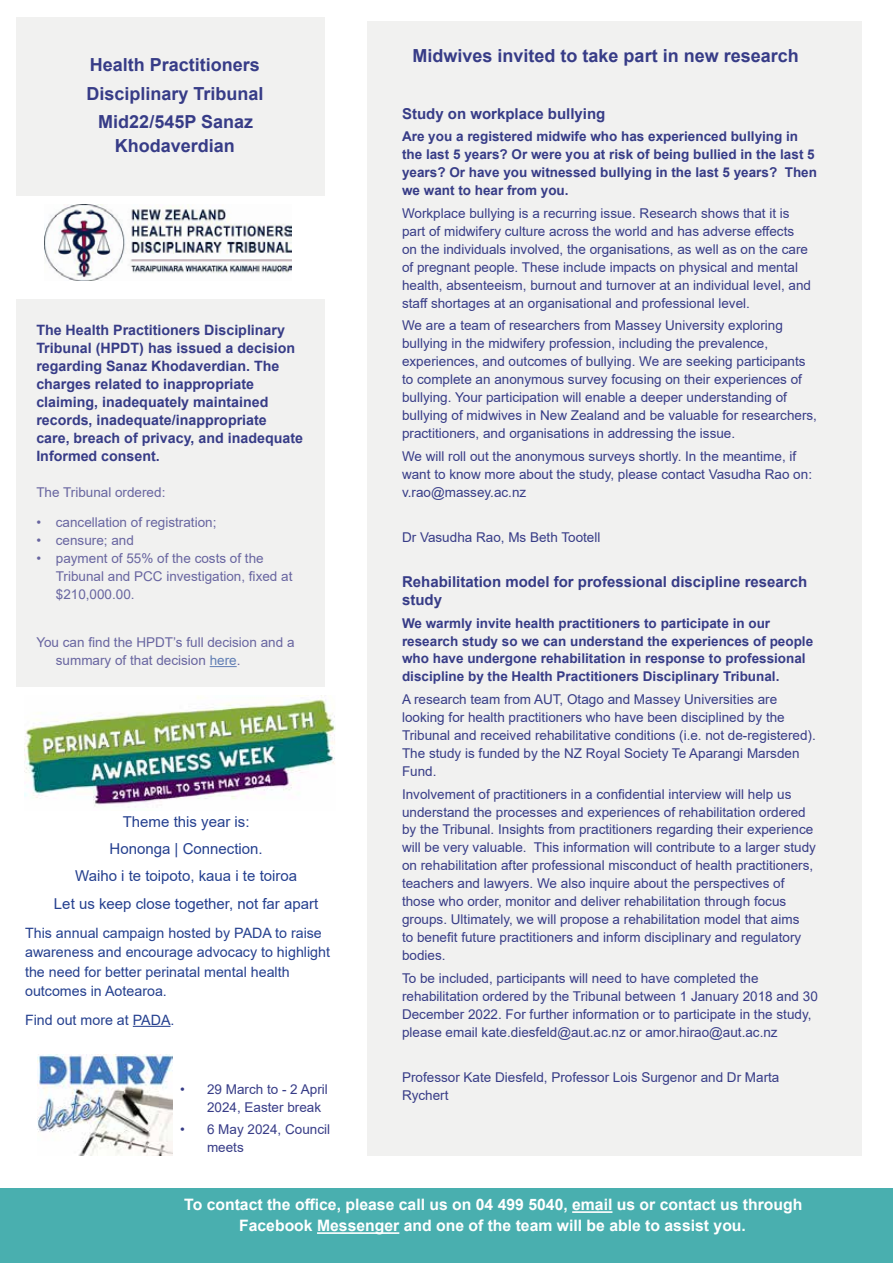
<style>
.page{position:relative;width:893px;height:1263px;background:#fff}
.page>*{position:absolute;margin:0;border:0;box-sizing:border-box;transform-origin:0 0}
.t1{font:700 18px/28.5px "Arial";color:#373c87;text-align:center}
.t2{font:700 15.75px/21px "Arial";color:#fff;text-align:center}
.t3{font:15px/27px "Arial";color:#25408f;text-align:center}
.t4{font:700 15px/18px "Arial";color:#373c87}
.t5{font:700 14.25px/18px "Arial";color:#373c87}
.t6{font:14.25px/19.5px "Arial";color:#25408f}
.t7{font:13.5px/18px "Arial";color:#373c87}
.t8{font:700 13.5px/18px "Arial";color:#373c87}
.t9{font:13.5px/18px "Arial";color:#6865a0}
.s1{color:#607eb4}
</style>
<div class="page">
<div style="left:368px;top:21px;width:494px;height:1135px;background:#f1f1f0"></div>
<img style="left:38px;top:1054px;width:135px;height:101px">
<div style="left:0;top:1188px;width:893px;height:75px;background:#49afaf"></div>
<hr style="left:572px;top:1211px;width:40px;height:2px;background:#fff">
<hr style="left:317px;top:1232px;width:82px;height:2px;background:#fff">
<div style="left:16px;top:17px;width:308px;height:669px;background:#f1f1f0"></div>
<svg style="left:210px;top:666px;width:27px;height:1px"></svg>
<div style="left:0;top:196px;width:360px;height:102px;background:#fff"></div>
<img style="left:44px;top:204px;width:247px;height:77px">
<img style="left:24px;top:697px;width:311px;height:111px">
<hr style="left:133px;top:1026px;width:38px;height:1px;background:#25408f">
<h1 class="t1" style="left:86px;top:51px;width:179px">Health Practitioners<br>Disciplinary Tribunal<br>Mid22/545P Sanaz</h1>
<h1 class="t1" style="left:115px;top:132px;width:122px">Khodaverdian</h1>
<p class="t5" style="left:36px;top:321px;width:268px">The Health Practitioners Disciplinary Tribunal (HPDT) has issued a decision regarding Sanaz Khodaverdian. The charges related to inappropriate claiming, inadequately maintained records, inadequate/inappropriate care, breach of privacy, and inadequate Informed consent.</p>
<p class="t9" style="left:36px;top:483px;width:131px">The Tribunal ordered:</p>
<p class="t9" style="left:36px;top:513px;width:182px">• cancellation of registration;</p>
<p class="t9" style="left:36px;top:531px;width:99px">• censure; and</p>
<p class="t9" style="left:56px;top:549px;width:238px;text-indent:-19px">• payment of 55% of the costs of the<br>Tribunal and PCC investigation, fixed at $210,000.00.</p>
<p class="t9" style="left:56px;top:633px;width:240px;text-indent:-19px">You can find the HPDT’s full decision and a summary of that decision <span class="s1">here</span>.</p>
<p class="t3" style="left:75px;top:808px;width:224px">Theme this year is:<br>Hononga | Connection.<br>Waiho i te toipoto, kaua i te toiroa</p>
<p class="t3" style="left:54px;top:890px;width:266px">Let us keep close together, not far apart</p>
<p class="t6" style="left:25px;top:923px;width:306px">This annual campaign hosted by PADA to raise awareness and encourage advocacy to highlight the need for better perinatal mental health outcomes in Aotearoa.</p>
<p class="t6" style="left:25px;top:1010px;width:151px">Find out more at PADA.</p>
<p class="t7" style="left:207px;top:1080px;width:122px;text-indent:-27px">• 29 March to - 2 April<br>2024, Easter break</p>
<p class="t7" style="left:207px;top:1120px;width:125px;text-indent:-27px">• 6 May 2024, Council meets</p>
<h1 class="t1" style="left:413px;top:41px;width:388px">Midwives invited to take part in new research</h1>
<p class="t4" style="left:402px;top:105px;width:205px">Study on workplace bullying</p>
<p class="t8" style="left:402px;top:128px;width:416px">Are you a registered midwife who has experienced bullying in the last 5 years? Or were you at risk of being bullied in the last 5 years? Or have you witnessed bullying in the last 5 years? Then we want to hear from you.</p>
<p class="t7" style="left:402px;top:204px;width:410px">Workplace bullying is a recurring issue. Research shows that it is part of midwifery culture across the world and has adverse effects on the individuals involved, the organisations, as well as on the care of pregnant people. These include impacts on physical and mental health, absenteeism, burnout and turnover at an individual level, and staff shortages at an organisational and professional level.</p>
<p class="t7" style="left:402px;top:317px;width:416px">We are a team of researchers from Massey University exploring bullying in the midwifery profession, including the prevalence, experiences, and outcomes of bullying. We are seeking participants to complete an anonymous survey focusing on their experiences of bullying. Your participation will enable a deeper understanding of bullying of midwives in New Zealand and be valuable for researchers, practitioners, and organisations in addressing the issue.</p>
<p class="t7" style="left:402px;top:447px;width:411px">We will roll out the anonymous surveys shortly. In the meantime, if want to know more about the study, please contact Vasudha Rao on: v.rao@massey.ac.nz</p>
<p class="t7" style="left:402px;top:528px;width:200px">Dr Vasudha Rao, Ms Beth Tootell</p>
<p class="t4" style="left:402px;top:573px;width:407px">Rehabilitation model for professional discipline research study</p>
<p class="t8" style="left:402px;top:614px;width:413px">We warmly invite health practitioners to participate in our research study so we can understand the experiences of people who have undergone rehabilitation in response to professional discipline by the Health Practitioners Disciplinary Tribunal.</p>
<p class="t7" style="left:402px;top:690px;width:415px">A research team from AUT, Otago and Massey Universities are looking for health practitioners who have been disciplined by the Tribunal and received rehabilitative conditions (i.e. not de-registered).<br>The study is funded by the NZ Royal Society Te Aparangi Marsden Fund.</p>
<p class="t7" style="left:402px;top:785px;width:415px">Involvement of practitioners in a confidential interview will help us understand the processes and experiences of rehabilitation ordered by the Tribunal. Insights from practitioners regarding their experience will be very valuable. This information will contribute to a larger study on rehabilitation after professional misconduct of health practitioners, teachers and lawyers. We also inquire about the perspectives of those who order, monitor and deliver rehabilitation through focus groups. Ultimately, we will propose a rehabilitation model that aims<br>to benefit future practitioners and inform disciplinary and regulatory bodies.</p>
<p class="t7" style="left:402px;top:969px;width:417px">To be included, participants will need to have completed the rehabilitation ordered by the Tribunal between 1 January 2018 and 30<br>December 2022. For further information or to participate in the study, please email kate.diesfeld@aut.ac.nz or amor.hirao@aut.ac.nz</p>
<p class="t7" style="left:402px;top:1068px;width:379px">Professor Kate Diesfeld, Professor Lois Surgenor and Dr Marta<br>Rychert</p>
<p class="t2" style="left:184px;top:1194px;width:620px">To contact the office, please call us on 04 499 5040, email us or contact us through<br>Facebook Messenger and one of the team will be able to assist you.</p>
</div>
